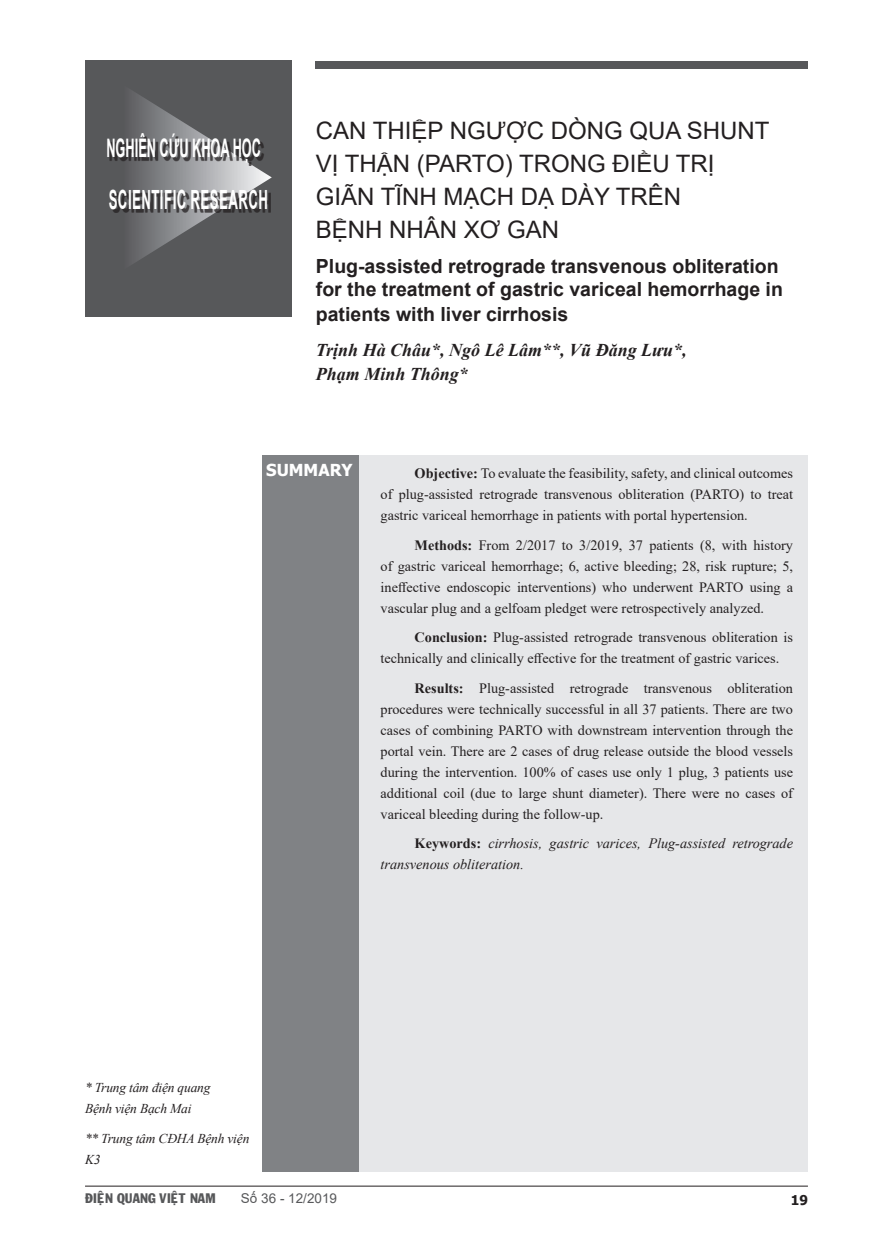
<style>
.page{position:relative;width:893px;height:1255px;background:#fff}
.page>*{position:absolute;margin:0;border:0;box-sizing:border-box;transform-origin:0 0}
.t1{font:700 26.4px "Arial";letter-spacing:.035em;color:#fff;scale:.5 1}
.t2{font:700 25.5px "Arial";color:#fff;scale:.5 1}
.t3{font:24px "Arial";color:#231f20}
.t4{font:700 19.5px/22.5px "Arial";color:#231f20}
.t5{font:italic 700 18px "Times New Roman";color:#231f20}
.t6{font:700 16.5px "Tahoma";color:#fff}
.t7{font:14.25px/21px "Times New Roman";color:#231f20;text-align:justify}
.t8{font:italic 14.25px/21px "Times New Roman";color:#231f20}
.chuthichtacgia{font:italic 13.5px/21px "Times New Roman";letter-spacing:-.015em;color:#231f20}
.t9{font:13.5px "VNI Franko";color:#57585a}
.t10{font:13.5px "Arial";color:#57585a}
.t11{font:700 13.5px "Tahoma";color:#231f20}
.s1{font-weight:700}
.s2{font-weight:700;font-style:normal}
</style>
<div class="page">
<hr style="left:85px;top:1185px;width:723px;height:1px;background:#231f20">
<div style="left:85px;top:61px;width:207px;height:256px;background:#57585a"></div>
<svg style="left:132px;top:91px;width:140px;height:173px"></svg>
<div style="left:109px;top:136px;width:155px;height:30px;background:#231f20;opacity:.75"></div>
<div style="left:111px;top:192px;width:160px;height:21px;background:#231f20;opacity:.75"></div>
<div style="left:316px;top:61px;width:492px;height:7px;background:#57585a"></div>
<div style="left:263px;top:455px;width:545px;height:716px;background:#e6e7e9"></div>
<div style="left:262px;top:455px;width:96px;height:716px;background:#808285"></div>
<p class="t2" style="left:106px;top:130px;width:311px">NGHIÊN CỨU KHOA HỌC</p>
<p class="t1" style="left:109px;top:181px;width:320px">SCIENTIFIC RESEARCH</p>
<p class="t3" style="left:316px;top:114px;width:455px">CAN THIỆP NGƯỢC DÒNG QUA SHUNT</p>
<p class="t3" style="left:316px;top:147px;width:400px">VỊ THẬN (PARTO) TRONG ĐIỀU TRỊ</p>
<p class="t3" style="left:316px;top:180px;width:367px">GIÃN TĨNH MẠCH DẠ DÀY TRÊN</p>
<p class="t3" style="left:316px;top:213px;width:245px">BỆNH NHÂN XƠ GAN</p>
<p class="t4" style="left:316px;top:255px;width:469px">Plug-assisted retrograde transvenous obliteration for the treatment of gastric variceal hemorrhage in</p>
<p class="t4" style="left:316px;top:303px;width:254px">patients with liver cirrhosis</p>
<p class="t5" style="left:316px;top:337px;width:372px">Trịnh Hà Châu*, Ngô Lê Lâm**, Vũ Đăng Lưu*,</p>
<p class="t5" style="left:316px;top:361px;width:154px">Phạm Minh Thông*</p>
<p class="t6" style="left:266px;top:459px;width:88px">SUMMARY</p>
<p class="t7" style="left:381px;top:462px;width:414px;text-indent:34px"><span class="s1">Objective:</span> To evaluate the feasibility, safety, and clinical outcomes of plug-assisted retrograde transvenous obliteration (PARTO) to treat gastric variceal hemorrhage in patients with portal hypertension.</p>
<p class="t7" style="left:381px;top:534px;width:414px;text-indent:34px"><span class="s1">Methods:</span> From 2/2017 to 3/2019, 37 patients (8, with history of gastric variceal hemorrhage; 6, active bleeding; 28, risk rupture; 5, ineffective endoscopic interventions) who underwent PARTO using a vascular plug and a gelfoam pledget were retrospectively analyzed.</p>
<p class="t7" style="left:381px;top:626px;width:414px;text-indent:34px"><span class="s1">Conclusion:</span> Plug-assisted retrograde transvenous obliteration is technically and clinically effective for the treatment of gastric varices.</p>
<p class="t7" style="left:381px;top:677px;width:414px;text-indent:34px"><span class="s1">Results:</span> Plug-assisted retrograde transvenous obliteration procedures were technically successful in all 37 patients. There are two cases of combining PARTO with downstream intervention through the portal vein. There are 2 cases of drug release outside the blood vessels during the intervention. 100% of cases use only 1 plug, 3 patients use additional coil (due to large shunt diameter). There were no cases of variceal bleeding during the follow-up.</p>
<p class="t8" style="left:381px;top:832px;width:414px;text-indent:34px"><span class="s2">Keywords:</span> cirrhosis, gastric varices, Plug-assisted retrograde transvenous obliteration.</p>
<p class="chuthichtacgia" style="left:85px;top:1076px;width:127px">* Trung tâm điện quang</p>
<p class="chuthichtacgia" style="left:85px;top:1097px;width:108px">Bệnh viện Bạch Mai</p>
<p class="chuthichtacgia" style="left:85px;top:1127px;width:166px">** Trung tâm CĐHA Bệnh viện<br>K3</p>
<p class="t9" style="left:85px;top:1187px;width:132px">ÑIEÄN QUANG VIEÄT NAM</p>
<p class="t10" style="left:241px;top:1188px;width:98px">Số 36 - 12/2019</p>
<p class="t11" style="left:791px;top:1190px;width:19px">19</p>
</div>
